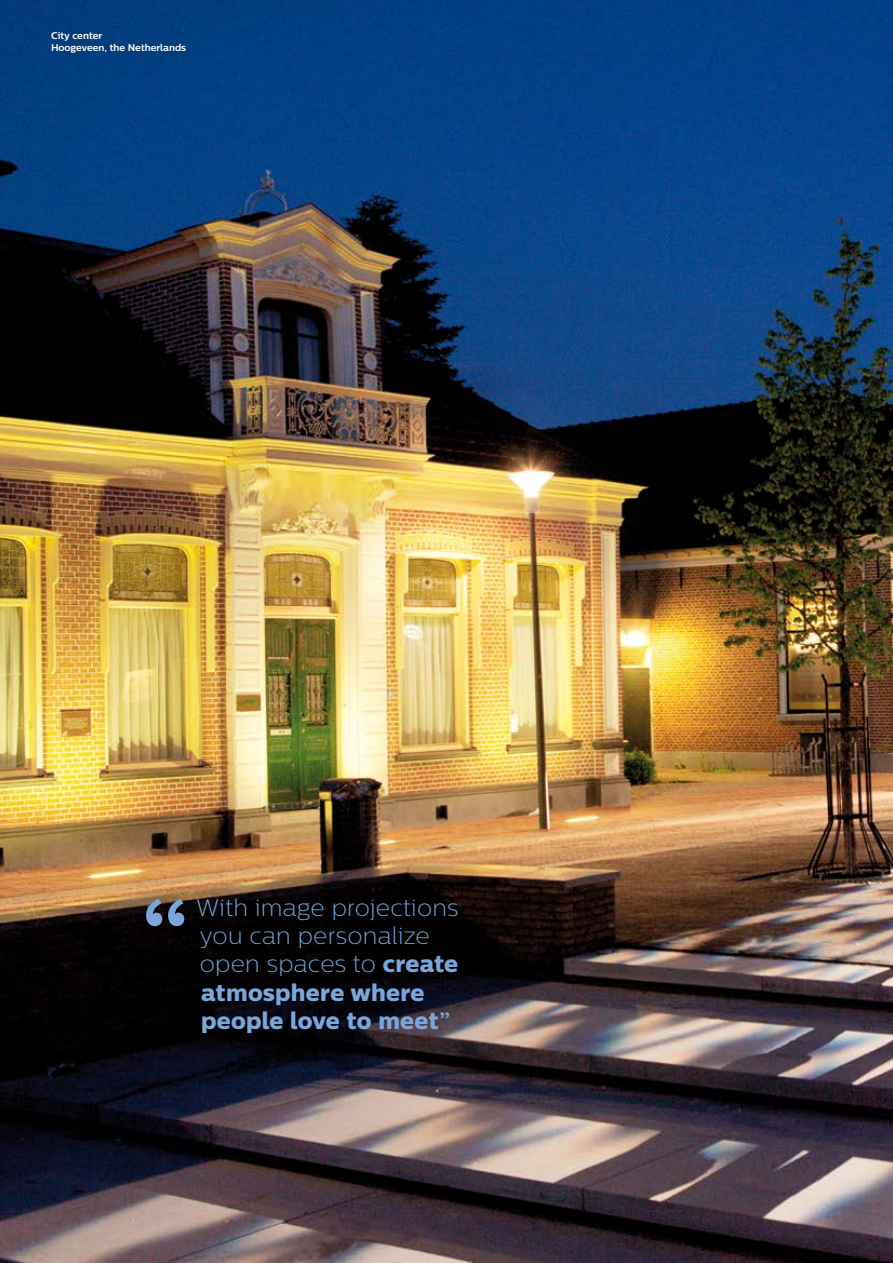
<style>
.page{position:relative;width:893px;height:1263px;background:#fff}
.page>*{position:absolute;margin:0;border:0;box-sizing:border-box;transform-origin:0 0}
.t1{font:24px/28.5px "Centrale Sans X Light";letter-spacing:.01em;color:#79a7d9}
.t2{font:24px/28.5px "Centrale Sans X Bold";letter-spacing:.01em;color:#79a7d9}
.t3{font:700 9.75px/12px "Centrale Sans";color:#fff}
.s1{font-family:"Centrale Sans X Bold"}
.s2{font-family:"Centrale Sans";font-weight:700}
</style>
<div class="page">
<img style="left:0;top:0;width:893px;height:1263px">
<svg style="left:146px;top:899px;width:38px;height:27px"></svg>
<p class="t3" style="left:51px;top:29px;width:137px">City center<br>Hoogeveen, the Netherlands</p>
<p class="t1" style="left:196px;top:893px;width:264px">With image projections you can personalize open spaces to <span class="s1">create</span></p>
<p class="t2" style="left:201px;top:978px;width:251px">atmosphere where people love to meet<span class="s2">”</span></p>
</div>
